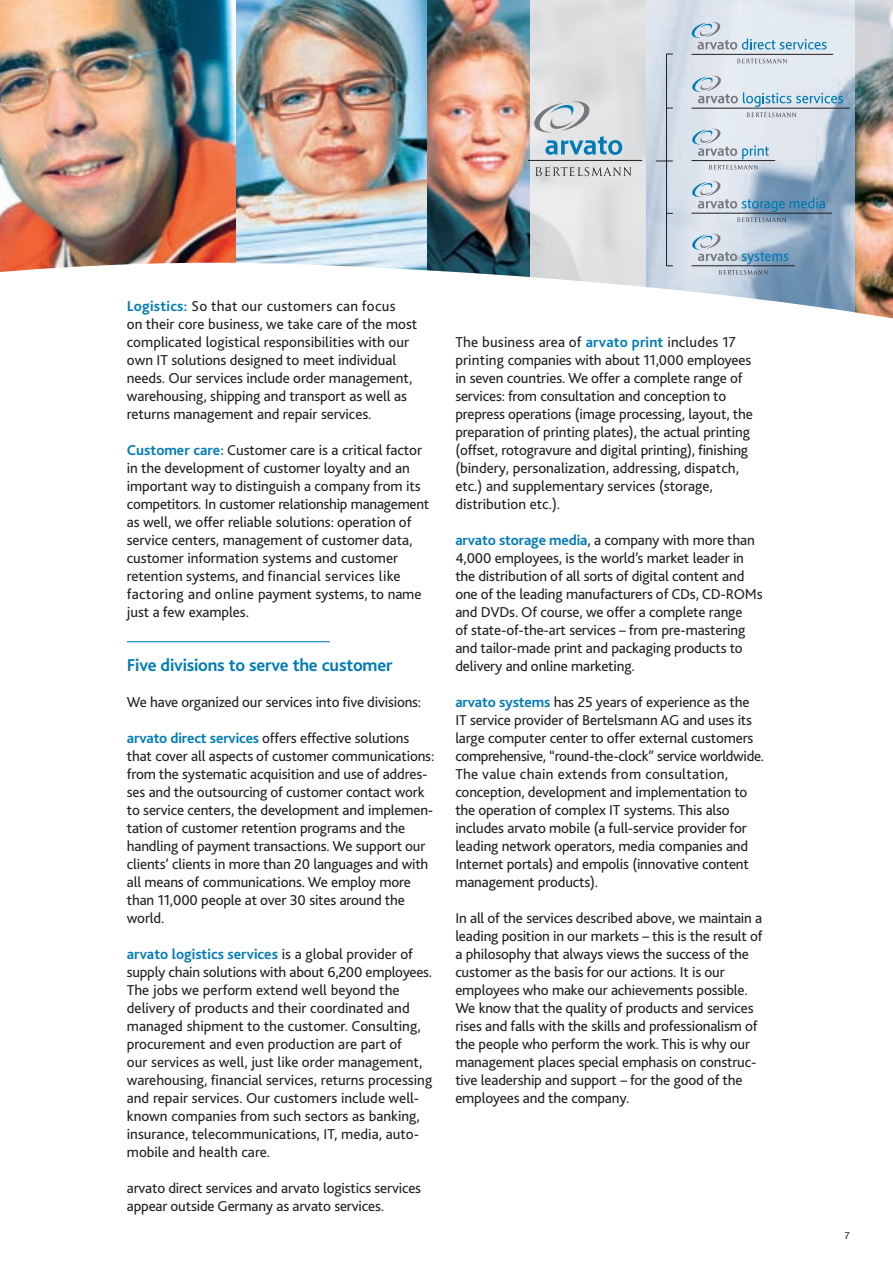
<style>
.page{position:relative;width:893px;height:1263px;background:#fff}
.page>*{position:absolute;margin:0;border:0;box-sizing:border-box;transform-origin:0 0}
.t1{font:700 18px "Bliss 2";letter-spacing:-.01em;color:#007bb6}
.t2{font:15px/18px "Bliss 2";letter-spacing:-.01em;color:#231f20}
.t3{font:10.5px "Bliss 2";color:#231f20}
.s1{font-weight:700;color:#007bb6}
</style>
<div class="page">
<img style="left:0;top:0;width:893px;height:643px">
<p class="t2" style="left:127px;top:298px;width:292px"><span class="s1">Logistics:</span> So that our customers can focus<br>on their core business, we take care of the most complicated logistical responsibilities with our own IT solutions designed to meet individual needs. Our services include order management, warehousing, shipping and transport as well as returns management and repair services.</p>
<p class="t2" style="left:127px;top:442px;width:304px"><span class="s1">Customer care:</span> Customer care is a critical factor in the development of customer loyalty and an important way to distinguish a company from its competitors. In customer relationship management as well, we offer reliable solutions: operation of service centers, management of customer data, customer information systems and customer retention systems, and financial services like factoring and online payment systems, to name just a few examples.</p>
<p class="t1" style="left:127px;top:658px;width:267px">Five divisions to serve the customer</p>
<p class="t2" style="left:127px;top:694px;width:296px">We have organized our services into five divisions:</p>
<p class="t2" style="left:127px;top:730px;width:309px"><span class="s1">arvato direct services</span> offers effective solutions that cover all aspects of customer communications: from the systematic acquisition and use of addres&shy;ses and the outsourcing of customer contact work to service centers, the development and implemen&shy;tation of customer retention programs and the handling of payment transactions. We support our clients’ clients in more than 20 languages and with all means of communications. We employ more than 11,000 people at over 30 sites around the world.</p>
<p class="t2" style="left:127px;top:946px;width:307px"><span class="s1">arvato logistics services</span> is a global provider of supply chain solutions with about 6,200 employees.<br>The jobs we perform extend well beyond the delivery of products and their coordinated and managed shipment to the customer. Consulting, procurement and even production are part of<br>our services as well, just like order management, warehousing, financial services, returns processing and repair services. Our customers include well&shy;known companies from such sectors as banking, insurance, telecommunications, IT, media, auto&shy;mobile and health care.</p>
<p class="t2" style="left:127px;top:1180px;width:296px">arvato direct services and arvato logistics services appear outside Germany as arvato services.</p>
<p class="t2" style="left:455px;top:334px;width:299px">The business area of <span class="s1">arvato print</span> includes 17 printing companies with about 11,000 employees in seven countries. We offer a complete range of services: from consultation and conception to prepress operations (image processing, layout, the preparation of printing plates), the actual printing (offset, rotogravure and digital printing), finishing (bindery, personalization, addressing, dispatch, etc.) and supplementary services (storage, distribution etc.).</p>
<p class="t2" style="left:455px;top:532px;width:309px"><span class="s1">arvato storage media</span>, a company with more than 4,000 employees, is the world’s market leader in the distribution of all sorts of digital content and one of the leading manufacturers of CDs, CD-ROMs and DVDs. Of course, we offer a complete range<br>of state-of-the-art services – from pre-mastering and tailor-made print and packaging products to delivery and online marketing.</p>
<p class="t2" style="left:455px;top:694px;width:310px"><span class="s1">arvato systems</span> has 25 years of experience as the IT service provider of Bertelsmann AG and uses its large computer center to offer external customers comprehensive, “round-the-clock” service worldwide.<br>The value chain extends from consultation, conception, development and implementation to the operation of complex IT systems. This also includes arvato mobile (a full-service provider for leading network operators, media companies and Internet portals) and empolis (innovative content management products).</p>
<p class="t2" style="left:455px;top:910px;width:309px">In all of the services described above, we maintain a leading position in our markets – this is the result of a philosophy that always views the success of the customer as the basis for our actions. It is our employees who make our achievements possible.<br>We know that the quality of products and services rises and falls with the skills and professionalism of the people who perform the work. This is why our management places special emphasis on construc&shy;tive leadership and support – for the good of the employees and the company.</p>
<p class="t3" style="left:845px;top:1232px;width:7px">7</p>
</div>
